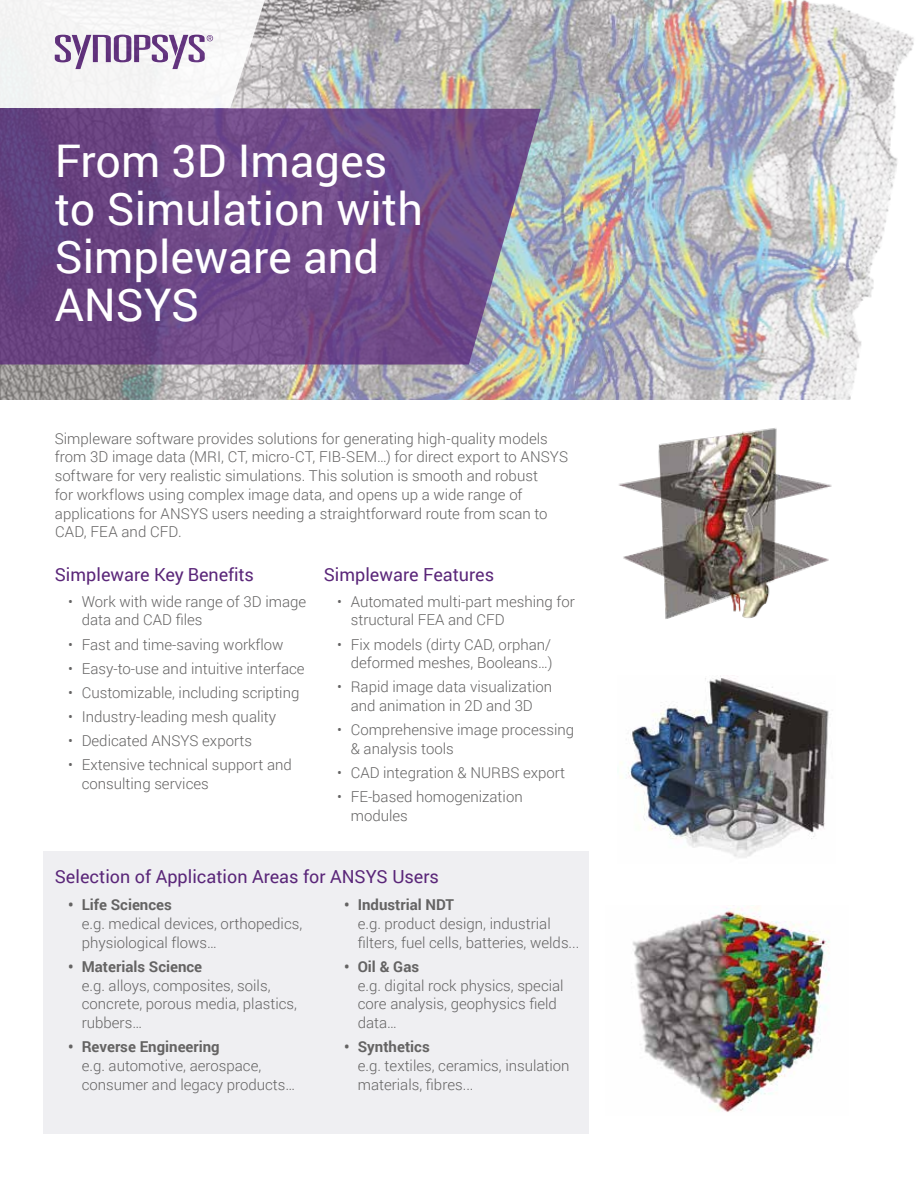
<style>
.page{position:relative;width:918px;height:1188px;background:#fff}
.page>*{position:absolute;margin:0;border:0;box-sizing:border-box;transform-origin:0 0}
.t1{font:45px/48px "Roboto";color:#fff}
.t2{font:18px "Roboto";color:#5a2679}
.t3{font:300 15px/18.8px "Roboto";color:#646363}
.t4{font:700 15px "Roboto";color:#646363}
</style>
<div class="page">
<div style="left:43px;top:851px;width:546px;height:283px;background:#efeff2"></div>
<img style="left:0;top:0;width:914px;height:400px">
<svg style="left:0;top:108px;width:541px;height:256px;background:#704f89"></svg>
<img style="left:618px;top:428px;width:214px;height:191px">
<img style="left:620px;top:676px;width:209px;height:182px">
<img style="left:631px;top:907px;width:199px;height:205px">
<svg style="left:0;top:0;width:269px;height:108px"></svg>
<h1 class="t1" style="left:55px;top:136px;width:370px">From 3D Images to Simulation with<br>Simpleware and<br>ANSYS</h1>
<p class="t3" style="left:55px;top:428px;width:515px">Simpleware software provides solutions for generating high-quality models from 3D image data (MRI, CT, micro-CT, FIB-SEM…) for direct export to ANSYS software for very realistic simulations. This solution is smooth and robust<br>for workflows using complex image data, and opens up a wide range of applications for ANSYS users needing a straightforward route from scan to CAD, FEA and CFD.</p>
<p class="t2" style="left:55px;top:562px;width:201px">Simpleware Key Benefits</p>
<p class="t3" style="left:82px;top:610px;width:122px">data and CAD files</p>
<p class="t3" style="left:68px;top:591px;width:239px">• Work with wide range of 3D image</p>
<p class="t3" style="left:68px;top:634px;width:217px">• Fast and time-saving workflow</p>
<p class="t3" style="left:68px;top:659px;width:238px">• Easy-to-use and intuitive interface</p>
<p class="t3" style="left:68px;top:683px;width:233px">• Customizable, including scripting</p>
<p class="t3" style="left:68px;top:707px;width:209px">• Industry-leading mesh quality</p>
<p class="t3" style="left:68px;top:731px;width:185px">• Dedicated ANSYS exports</p>
<p class="t3" style="left:82px;top:755px;width:212px;text-indent:-13px">• Extensive technical support and consulting services</p>
<p class="t2" style="left:324px;top:562px;width:172px">Simpleware Features</p>
<p class="t3" style="left:351px;top:591px;width:226px;text-indent:-14px">• Automated multi-part meshing for structural FEA and CFD</p>
<p class="t3" style="left:337px;top:634px;width:217px;text-align:right">• Fix models (dirty CAD, orphan/ deformed meshes, Booleans…)</p>
<p class="t3" style="left:337px;top:677px;width:216px;text-align:center">• Rapid image data visualization and animation in 2D and 3D</p>
<p class="t3" style="left:351px;top:720px;width:225px;text-indent:-14px">• Comprehensive image processing &amp; analysis tools</p>
<p class="t3" style="left:337px;top:763px;width:230px">• CAD integration &amp; NURBS export</p>
<p class="t3" style="left:351px;top:787px;width:174px;text-indent:-14px">• FE-based homogenization modules</p>
<p class="t2" style="left:55px;top:864px;width:386px">Selection of Application Areas for ANSYS Users</p>
<p class="t4" style="left:68px;top:894px;width:105px">• Life Sciences</p>
<p class="t3" style="left:82px;top:914px;width:222px">e.g. medical devices, orthopedics, physiological flows…</p>
<p class="t4" style="left:68px;top:956px;width:135px">• Materials Science</p>
<p class="t3" style="left:82px;top:975px;width:217px">e.g. alloys, composites, soils, concrete, porous media, plastics, rubbers…</p>
<p class="t4" style="left:68px;top:1036px;width:153px">• Reverse Engineering</p>
<p class="t3" style="left:82px;top:1056px;width:215px">e.g. automotive, aerospace, consumer and legacy products…</p>
<p class="t4" style="left:344px;top:894px;width:111px">• Industrial NDT</p>
<p class="t3" style="left:358px;top:914px;width:195px">e.g. product design, industrial</p>
<p class="t4" style="left:344px;top:956px;width:76px">• Oil &amp; Gas</p>
<p class="t3" style="left:358px;top:975px;width:207px">e.g. digital rock physics, special</p>
<p class="t3" style="left:358px;top:1013px;width:41px">data…</p>
<p class="t4" style="left:344px;top:1036px;width:87px">• Synthetics</p>
<p class="t3" style="left:358px;top:1056px;width:213px">e.g. textiles, ceramics, insulation</p>
<p class="t3" style="left:358px;top:932px;width:223px">filters, fuel cells, batteries, welds...</p>
<p class="t3" style="left:358px;top:994px;width:201px">core analysis, geophysics field</p>
<p class="t3" style="left:358px;top:1075px;width:117px">materials, fibres...</p>
</div>
